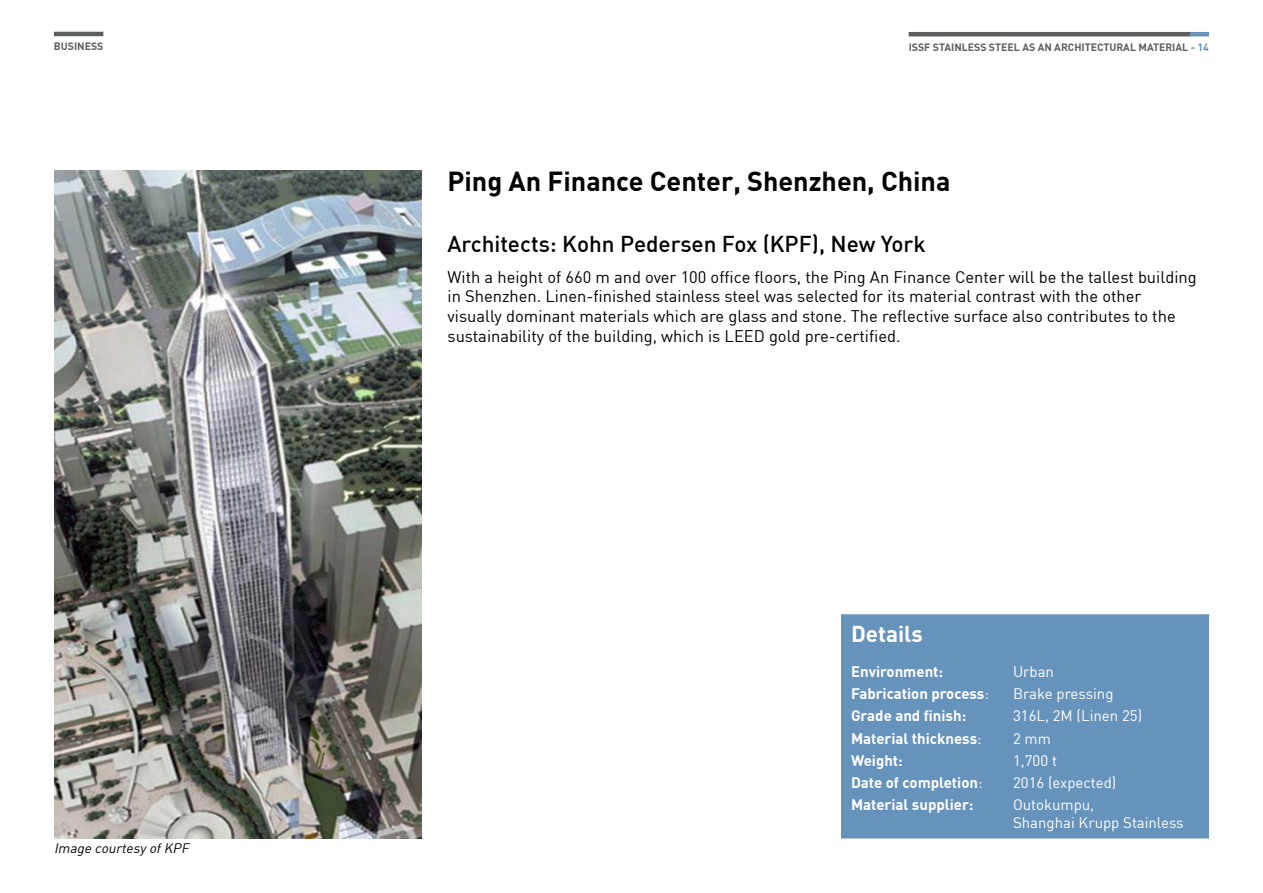
<style>
.page{position:relative;width:1263px;height:893px;background:#fff}
.page>*{position:absolute;margin:0;border:0;box-sizing:border-box;transform-origin:0 0}
._02_Header_1{font:700 27px "DIN";color:#000}
._02_Header_2{font:22.5px "DIN Medium Alternate";color:#000}
._02_Text_box_header{font:700 22.5px "DIN";color:#fff}
._03_Body_text{font:16.5px/19.8px "DIN";color:#000}
._03_Body_text-2{font:700 15px "DIN";color:#fff}
._03_Body_text-3{font:15px/18px "DIN";color:#fff}
._04_Pictures{font:italic 13.5px "DIN";color:#000}
.t1{font:700 10.5px "DIN";color:#5b5e60}
.s1{color:#6693bc}
.s2{font-weight:400}
</style>
<div class="page">
<hr style="left:909px;top:32px;width:282px;height:4px;background:#5b5e60">
<hr style="left:1191px;top:32px;width:18px;height:4px;background:#6693bc">
<hr style="left:54px;top:32px;width:49px;height:4px;background:#5b5e60">
<img style="left:54px;top:170px;width:368px;height:669px">
<div style="left:842px;top:615px;width:366px;height:223px;background:#6693bc"></div>
<div style="left:841px;top:614px;width:368px;height:224px;border:2px solid #6693bc"></div>
<p class="t1" style="left:54px;top:40px;width:51px">BUSINESS</p>
<p class="t1" style="left:909px;top:40px;width:302px">ISSF STAINLESS STEEL AS AN ARCHITECTURAL MATERIAL <span class="s1">- 14</span></p>
<p class="_02_Header_1" style="left:447px;top:164px;width:504px">Ping An Finance Center, Shenzhen, China</p>
<p class="_02_Header_2" style="left:447px;top:230px;width:480px">Architects: Kohn Pedersen Fox (KPF), New York</p>
<p class="_03_Body_text" style="left:447px;top:266px;width:751px">With a height of 660 m and over 100 office floors, the Ping An Finance Center will be the tallest building in Shenzhen. Linen-finished stainless steel was selected for its material contrast with the other visually dominant materials which are glass and stone. The reflective surface also contributes to the sustainability of the building, which is LEED gold pre-certified.</p>
<p class="_04_Pictures" style="left:54px;top:839px;width:140px">Image courtesy ofKPF</p>
<p class="_02_Text_box_header" style="left:851px;top:619px;width:73px">Details</p>
<p class="_03_Body_text-2" style="left:851px;top:662px;width:94px">Environment:</p>
<p class="_03_Body_text-3" style="left:1013px;top:662px;width:43px">Urban</p>
<p class="_03_Body_text-2" style="left:851px;top:684px;width:139px">Fabrication process<span class="s2">:</span></p>
<p class="_03_Body_text-3" style="left:1013px;top:684px;width:102px">Brake pressing</p>
<p class="_03_Body_text-2" style="left:851px;top:706px;width:117px">Grade and finish:</p>
<p class="_03_Body_text-3" style="left:1013px;top:707px;width:131px">316L, 2M (Linen 25)</p>
<p class="_03_Body_text-2" style="left:851px;top:728px;width:132px">Material thickness<span class="s2">:</span></p>
<p class="_03_Body_text-3" style="left:1013px;top:729px;width:39px">2 mm</p>
<p class="_03_Body_text-2" style="left:851px;top:751px;width:53px">Weight:</p>
<p class="_03_Body_text-3" style="left:1013px;top:751px;width:45px">1,700 t</p>
<p class="_03_Body_text-2" style="left:851px;top:773px;width:133px">Date of completion<span class="s2">:</span></p>
<p class="_03_Body_text-3" style="left:1013px;top:773px;width:105px">2016 (expected)</p>
<p class="_03_Body_text-2" style="left:851px;top:795px;width:124px">Material supplier:</p>
<p class="_03_Body_text-3" style="left:1013px;top:796px;width:172px">Outokumpu,<br>Shanghai Krupp Stainless</p>
</div>
